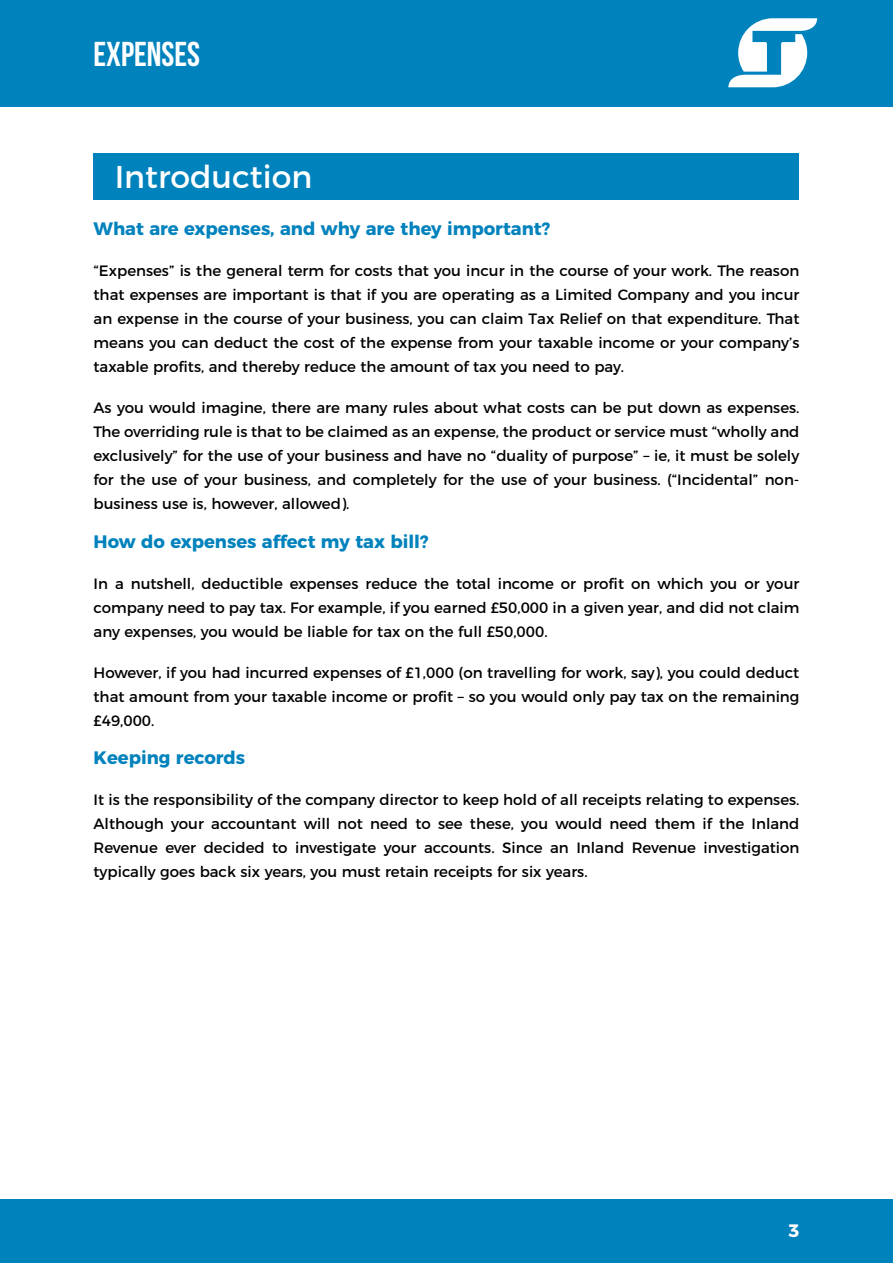
<style>
.page{position:relative;width:893px;height:1263px;background:#fff}
.page>*{position:absolute;margin:0;border:0;box-sizing:border-box;transform-origin:0 0}
.t1{font:34.5px "Bebas Neue";color:#fff}
.t2{font:31.5px "Montserrat";color:#fff}
.t3{font:700 18px "Montserrat";color:#0082bd}
.t4{font:700 18px "Montserrat";color:#fff}
.t5{font:15px/24px "Montserrat";color:#000;text-align:justify}
</style>
<div class="page">
<div style="left:0;top:0;width:893px;height:106px;background:#0082bd"></div>
<div style="left:0;top:1199px;width:893px;height:64px;background:#0082bd"></div>
<div style="left:94px;top:153px;width:705px;height:47px;background:#0082bd"></div>
<svg style="left:728px;top:18px;width:89px;height:70px"></svg>
<h1 class="t1" style="left:94px;top:35px;width:108px">EXPENSES</h1>
<h2 class="t2" style="left:115px;top:151px;width:199px">Introduction</h2>
<p class="t3" style="left:94px;top:214px;width:458px">What are expenses, and why are they important?</p>
<p class="t5" style="left:94px;top:257px;width:707px">“Expenses” is the general term for costs that you incur in the course of your work. The reason that expenses are important is that if you are operating as a Limited Company and you incur an expense in the course of your business, you can claim Tax Relief on that expenditure. That means you can deduct the cost of the expense from your taxable income or your company’s taxable profits, and thereby reduce the amount of tax you need to pay.</p>
<p class="t5" style="left:94px;top:394px;width:707px">As you would imagine, there are many rules about what costs can be put down as expenses.<br>The overriding rule is that to be claimed as an expense, the product or service must “wholly and exclusively” for the use of your business and have no “duality of purpose” – ie, it must be solely for the use of your business, and completely for the use of your business. (“Incidental” non&shy;business use is, however, allowed).</p>
<p class="t3" style="left:94px;top:526px;width:337px">How do expenses affect my tax bill?</p>
<p class="t5" style="left:94px;top:570px;width:707px">In a nutshell, deductible expenses reduce the total income or profit on which you or your company need to pay tax. For example, if you earned £50,000 in a given year, and did not claim any expenses, you would be liable for tax on the full £50,000.</p>
<p class="t5" style="left:94px;top:659px;width:707px">However, if you had incurred expenses of £1,000 (on travelling for work, say), you could deduct that amount from your taxable income or profit – so you would only pay tax on the remaining £49,000.</p>
<p class="t3" style="left:94px;top:743px;width:153px">Keeping records</p>
<p class="t5" style="left:94px;top:787px;width:707px">It is the responsibility of the company director to keep hold of all receipts relating to expenses.<br>Although your accountant will not need to see these, you would need them if the Inland Revenue ever decided to investigate your accounts. Since an Inland Revenue investigation typically goes back six years, you must retain receipts for six years.</p>
<p class="t4" style="left:788px;top:1215px;width:13px">3</p>
</div>
